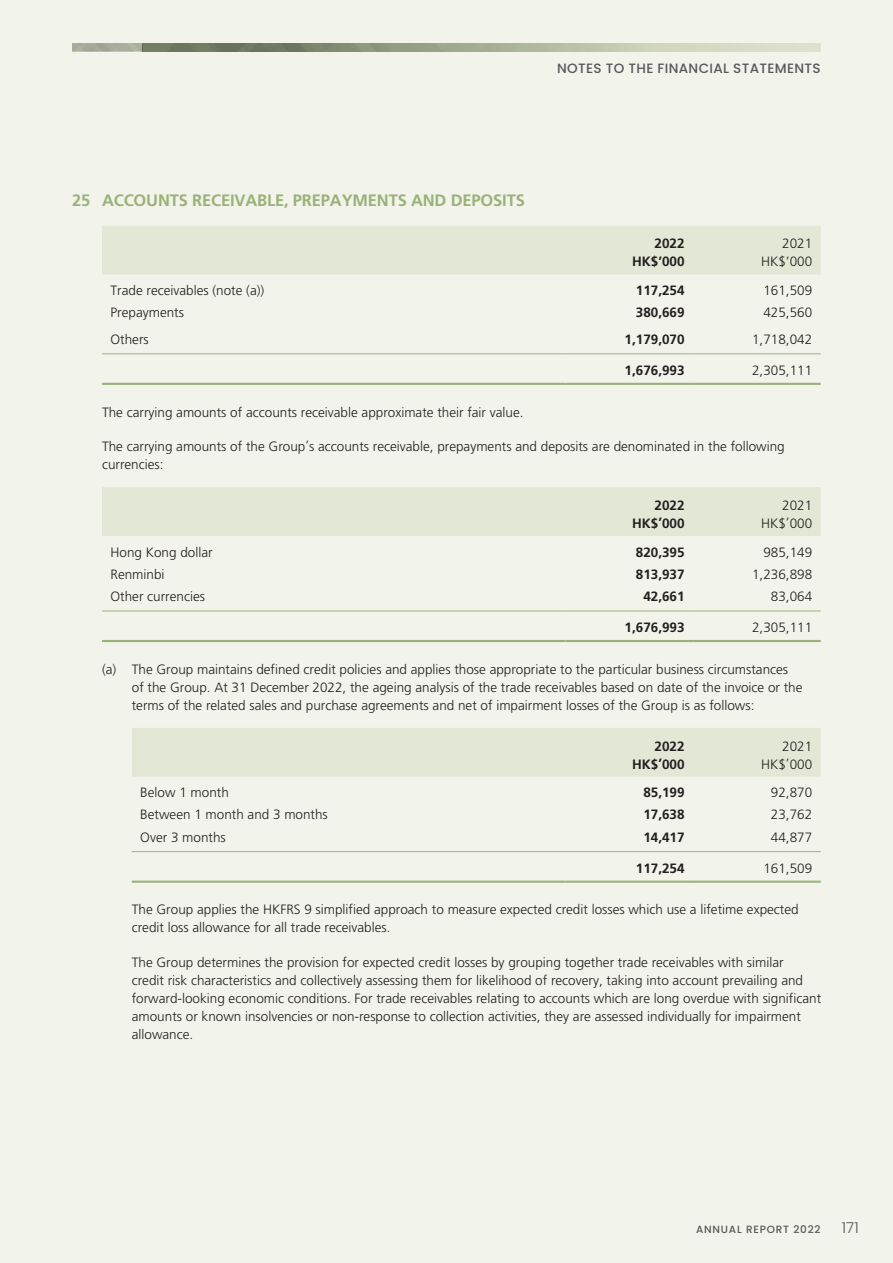
<style>
.page{position:relative;width:893px;height:1263px;background:#f2f3ea}
.page>*{position:absolute;margin:0;border:0;box-sizing:border-box;transform-origin:0 0}
.t1{font:700 16.5px "Frutiger LT Std";letter-spacing:-.01em;color:#9ab279}
.t2{font:300 15px "Poppins";color:#57585a}
.t3{font:300 13.5px/18px "Frutiger LT Std";color:#231f20}
.t4{font:700 13.5px "Frutiger LT Std";color:#231f20}
.t5{font:500 13.5px "Poppins";letter-spacing:.025em;color:#57585a}
.t6{font:500 10.5px "Poppins";letter-spacing:.075em;color:#57585a}
</style>
<div class="page">
<div style="left:72px;top:43px;width:70px;height:8px;background:#a8ad9c"></div>
<svg style="left:142px;top:43px;width:679px;height:8px;background:#a3ac92"></svg>
<div style="left:102px;top:226px;width:719px;height:49px;background:#e2e7d6"></div>
<hr style="left:102px;top:353px;width:464px;height:1px;background:#9ab279">
<hr style="left:566px;top:353px;width:127px;height:1px;background:#9ab279">
<hr style="left:693px;top:353px;width:128px;height:1px;background:#9ab279">
<hr style="left:102px;top:383px;width:464px;height:2px;background:#9ab279">
<hr style="left:566px;top:383px;width:127px;height:2px;background:#9ab279">
<hr style="left:693px;top:383px;width:128px;height:2px;background:#9ab279">
<div style="left:102px;top:487px;width:719px;height:49px;background:#e2e7d6"></div>
<hr style="left:102px;top:611px;width:464px;height:1px;background:#9ab279">
<hr style="left:566px;top:611px;width:127px;height:1px;background:#9ab279">
<hr style="left:693px;top:611px;width:128px;height:1px;background:#9ab279">
<hr style="left:102px;top:640px;width:464px;height:2px;background:#9ab279">
<hr style="left:566px;top:640px;width:127px;height:2px;background:#9ab279">
<hr style="left:693px;top:640px;width:128px;height:2px;background:#9ab279">
<div style="left:132px;top:728px;width:689px;height:49px;background:#e2e7d6"></div>
<hr style="left:132px;top:851px;width:434px;height:1px;background:#9ab279">
<hr style="left:566px;top:851px;width:127px;height:1px;background:#9ab279">
<hr style="left:693px;top:851px;width:128px;height:1px;background:#9ab279">
<hr style="left:132px;top:880px;width:434px;height:3px;background:#9ab279">
<hr style="left:566px;top:880px;width:127px;height:3px;background:#9ab279">
<hr style="left:693px;top:880px;width:128px;height:3px;background:#9ab279">
<p class="t5" style="left:557px;top:60px;width:265px">NOTES TO THE FINANCIAL STATEMENTS</p>
<p class="t1" style="left:72px;top:191px;width:454px">25 ACCOUNTS RECEIVABLE, PREPAYMENTS AND DEPOSITS</p>
<p class="t4" style="left:655px;top:236px;width:32px">2022</p>
<p class="t3" style="left:782px;top:235px;width:32px">2021</p>
<p class="t4" style="left:632px;top:254px;width:54px">HK$’000</p>
<p class="t3" style="left:761px;top:253px;width:53px">HK$’000</p>
<p class="t3" style="left:111px;top:282px;width:155px">Trade receivables (note (a))</p>
<p class="t4" style="left:636px;top:282px;width:50px">117,254</p>
<p class="t3" style="left:763px;top:282px;width:50px">161,509</p>
<p class="t3" style="left:111px;top:304px;width:75px">Prepayments</p>
<p class="t4" style="left:636px;top:305px;width:50px">380,669</p>
<p class="t3" style="left:763px;top:304px;width:50px">425,560</p>
<p class="t3" style="left:111px;top:330px;width:40px">Others</p>
<p class="t4" style="left:625px;top:331px;width:62px">1,179,070</p>
<p class="t3" style="left:752px;top:330px;width:62px">1,718,042</p>
<p class="t4" style="left:625px;top:362px;width:62px">1,676,993</p>
<p class="t3" style="left:752px;top:361px;width:62px">2,305,111</p>
<p class="t3" style="left:102px;top:403px;width:423px">The carrying amounts of accounts receivable approximate their fair value.</p>
<p class="t3" style="left:102px;top:437px;width:684px">The carrying amounts of the Group’s accounts receivable, prepayments and deposits are denominated in the following currencies:</p>
<p class="t4" style="left:655px;top:497px;width:32px">2022</p>
<p class="t3" style="left:782px;top:496px;width:32px">2021</p>
<p class="t4" style="left:632px;top:515px;width:54px">HK$’000</p>
<p class="t3" style="left:761px;top:514px;width:53px">HK$’000</p>
<p class="t3" style="left:111px;top:543px;width:104px">Hong Kong dollar</p>
<p class="t4" style="left:636px;top:544px;width:50px">820,395</p>
<p class="t3" style="left:763px;top:543px;width:50px">985,149</p>
<p class="t3" style="left:111px;top:565px;width:56px">Renminbi</p>
<p class="t4" style="left:636px;top:566px;width:50px">813,937</p>
<p class="t3" style="left:752px;top:565px;width:62px">1,236,898</p>
<p class="t3" style="left:111px;top:588px;width:96px">Other currencies</p>
<p class="t4" style="left:643px;top:588px;width:43px">42,661</p>
<p class="t3" style="left:771px;top:588px;width:43px">83,064</p>
<p class="t4" style="left:625px;top:619px;width:62px">1,676,993</p>
<p class="t3" style="left:752px;top:618px;width:62px">2,305,111</p>
<p class="t3" style="left:132px;top:660px;width:672px;text-indent:-30px">(a) The Group maintains defined credit policies and applies those appropriate to the particular business circumstances of the Group. At 31 December 2022, the ageing analysis of the trade receivables based on date of the invoice or the terms of the related sales and purchase agreements and net of impairment losses of the Group is as follows:</p>
<p class="t4" style="left:655px;top:738px;width:32px">2022</p>
<p class="t3" style="left:782px;top:737px;width:32px">2021</p>
<p class="t4" style="left:632px;top:756px;width:54px">HK$’000</p>
<p class="t3" style="left:761px;top:755px;width:53px">HK$’000</p>
<p class="t3" style="left:140px;top:784px;width:90px">Below 1 month</p>
<p class="t4" style="left:643px;top:784px;width:43px">85,199</p>
<p class="t3" style="left:771px;top:784px;width:43px">92,870</p>
<p class="t3" style="left:140px;top:806px;width:189px">Between 1 month and 3 months</p>
<p class="t4" style="left:643px;top:807px;width:43px">17,638</p>
<p class="t3" style="left:771px;top:806px;width:43px">23,762</p>
<p class="t3" style="left:140px;top:828px;width:87px">Over 3 months</p>
<p class="t4" style="left:643px;top:829px;width:43px">14,417</p>
<p class="t3" style="left:771px;top:828px;width:43px">44,877</p>
<p class="t4" style="left:636px;top:860px;width:50px">117,254</p>
<p class="t3" style="left:763px;top:859px;width:50px">161,509</p>
<p class="t3" style="left:132px;top:901px;width:668px">The Group applies the HKFRS 9 simplified approach to measure expected credit losses which use a lifetime expected credit loss allowance for all trade receivables.</p>
<p class="t3" style="left:132px;top:953px;width:691px">The Group determines the provision for expected credit losses by grouping together trade receivables with similar<br>credit risk characteristics and collectively assessing them for likelihood of recovery, taking into account prevailing and forward-looking economic conditions. For trade receivables relating to accounts which are long overdue with significant amounts or known insolvencies or non-response to collection activities, they are assessed individually for impairment allowance.</p>
<p class="t6" style="left:696px;top:1223px;width:126px">ANNUAL REPORT 2022</p>
<p class="t2" style="left:842px;top:1219px;width:19px">171</p>
</div>
